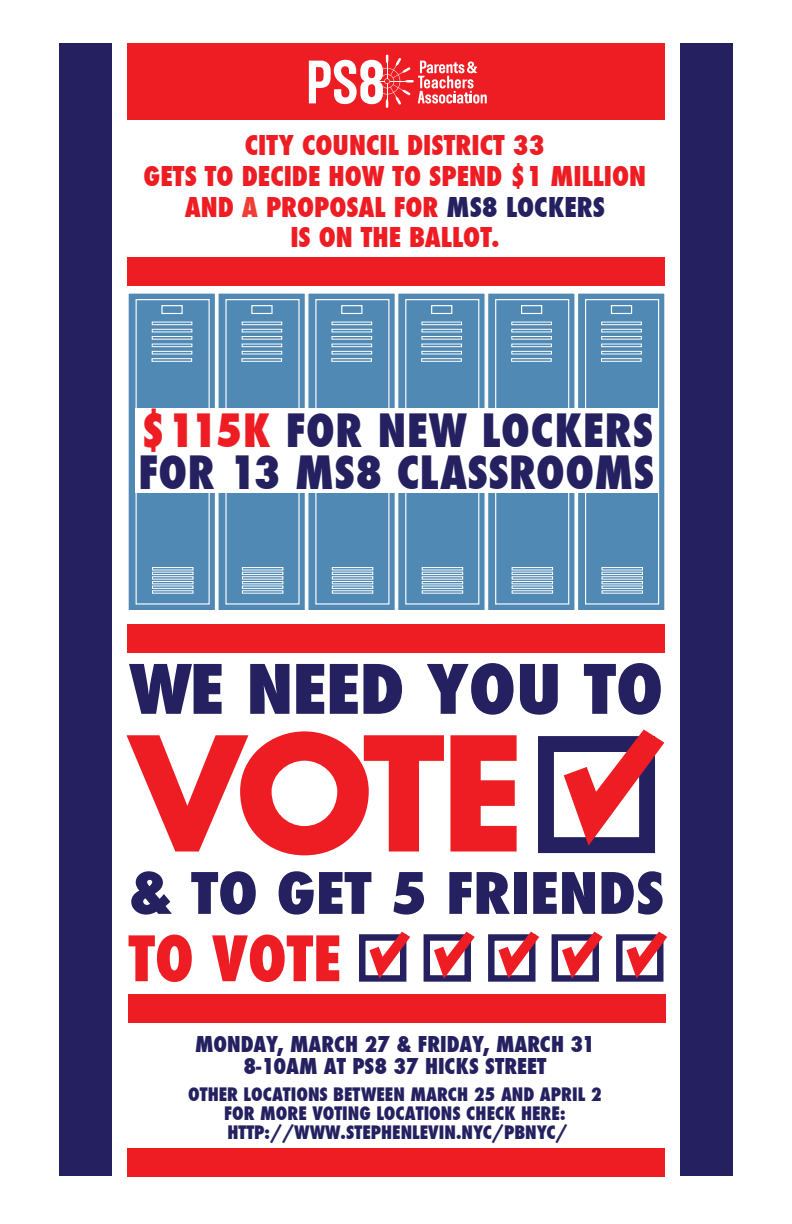
<style>
.page{position:relative;width:792px;height:1224px;background:#fff}
.page>*{position:absolute;margin:0;border:0;box-sizing:border-box;transform-origin:0 0}
.t1{font:700 154.2px "Futura";color:#ee1d23}
.t2{font:800 condensed 66.1px "Futura";letter-spacing:-.01em;color:#252161;scale:1.12 1}
.t3{font:800 condensed 60.8px "Futura";color:#ee1d23}
.t4{font:800 condensed 55.5px "Futura";color:#252161;scale:1.12 1}
.t5{font:800 condensed 44.8px/42.6px "Futura";letter-spacing:.01em;color:#252161}
.t6{font:800 condensed 26.7px/30.9px "Futura";color:#ee1d23;text-align:center}
.t7{font:800 condensed 21.3px/22.4px "Futura";color:#252161;text-align:center}
.t8{font:800 condensed 18.1px/19.2px "Futura";color:#252161;text-align:center}
.s1{color:#ee3e35}
.s2{color:#252161}
.s3{color:#ee1d23}
</style>
<div class="page">
<div style="left:128px;top:292px;width:88px;height:319px;background:#5089b4;border:1px solid #fff"></div>
<div style="left:136px;top:299px;width:74px;height:306px;background:#5089b4;border:1px solid #fff"></div>
<div style="left:161px;top:305px;width:22px;height:9px;background:#5089b4;border:1px solid #fff"></div>
<div style="left:152px;top:322px;width:40px;height:3px;background:#5089b4;border:1px solid #fff"></div>
<div style="left:152px;top:329px;width:40px;height:3px;background:#5089b4;border:1px solid #fff"></div>
<svg style="left:152px;top:336px;width:40px;height:4px"></svg>
<div style="left:152px;top:344px;width:40px;height:3px;background:#5089b4;border:1px solid #fff"></div>
<div style="left:152px;top:351px;width:40px;height:3px;background:#5089b4;border:1px solid #fff"></div>
<svg style="left:152px;top:358px;width:40px;height:4px"></svg>
<div style="left:152px;top:567px;width:41px;height:3px;background:#5089b4;border:1px solid #fff"></div>
<div style="left:152px;top:572px;width:41px;height:3px;background:#5089b4;border:1px solid #fff"></div>
<svg style="left:152px;top:576px;width:41px;height:4px"></svg>
<div style="left:152px;top:581px;width:41px;height:3px;background:#5089b4;border:1px solid #fff"></div>
<div style="left:152px;top:586px;width:41px;height:3px;background:#5089b4;border:1px solid #fff"></div>
<svg style="left:152px;top:590px;width:41px;height:4px"></svg>
<div style="left:217px;top:292px;width:89px;height:319px;background:#5089b4;border:1px solid #fff"></div>
<div style="left:251px;top:305px;width:22px;height:9px;background:#5089b4;border:1px solid #fff"></div>
<div style="left:242px;top:322px;width:40px;height:3px;background:#5089b4;border:1px solid #fff"></div>
<div style="left:242px;top:329px;width:40px;height:3px;background:#5089b4;border:1px solid #fff"></div>
<svg style="left:242px;top:336px;width:40px;height:4px"></svg>
<div style="left:242px;top:344px;width:40px;height:3px;background:#5089b4;border:1px solid #fff"></div>
<div style="left:242px;top:351px;width:40px;height:3px;background:#5089b4;border:1px solid #fff"></div>
<svg style="left:241px;top:358px;width:41px;height:4px"></svg>
<div style="left:242px;top:567px;width:41px;height:3px;background:#5089b4;border:1px solid #fff"></div>
<div style="left:242px;top:572px;width:41px;height:3px;background:#5089b4;border:1px solid #fff"></div>
<svg style="left:242px;top:576px;width:41px;height:4px"></svg>
<div style="left:242px;top:581px;width:41px;height:3px;background:#5089b4;border:1px solid #fff"></div>
<div style="left:242px;top:586px;width:41px;height:3px;background:#5089b4;border:1px solid #fff"></div>
<svg style="left:242px;top:590px;width:41px;height:4px"></svg>
<div style="left:307px;top:292px;width:89px;height:319px;background:#5089b4;border:1px solid #fff"></div>
<div style="left:315px;top:299px;width:74px;height:306px;background:#5089b4;border:1px solid #fff"></div>
<div style="left:341px;top:305px;width:21px;height:9px;background:#5089b4;border:1px solid #fff"></div>
<div style="left:332px;top:322px;width:40px;height:3px;background:#5089b4;border:1px solid #fff"></div>
<div style="left:332px;top:329px;width:40px;height:3px;background:#5089b4;border:1px solid #fff"></div>
<svg style="left:332px;top:336px;width:40px;height:4px"></svg>
<div style="left:332px;top:344px;width:40px;height:3px;background:#5089b4;border:1px solid #fff"></div>
<div style="left:332px;top:351px;width:40px;height:3px;background:#5089b4;border:1px solid #fff"></div>
<svg style="left:331px;top:358px;width:41px;height:4px"></svg>
<div style="left:332px;top:567px;width:41px;height:3px;background:#5089b4;border:1px solid #fff"></div>
<div style="left:332px;top:572px;width:41px;height:3px;background:#5089b4;border:1px solid #fff"></div>
<svg style="left:332px;top:576px;width:41px;height:4px"></svg>
<div style="left:332px;top:581px;width:41px;height:3px;background:#5089b4;border:1px solid #fff"></div>
<div style="left:332px;top:586px;width:41px;height:3px;background:#5089b4;border:1px solid #fff"></div>
<svg style="left:332px;top:590px;width:41px;height:4px"></svg>
<div style="left:397px;top:292px;width:89px;height:319px;background:#5089b4;border:1px solid #fff"></div>
<div style="left:405px;top:299px;width:74px;height:306px;background:#5089b4;border:1px solid #fff"></div>
<div style="left:431px;top:305px;width:21px;height:9px;background:#5089b4;border:1px solid #fff"></div>
<div style="left:421px;top:322px;width:41px;height:3px;background:#5089b4;border:1px solid #fff"></div>
<div style="left:421px;top:329px;width:41px;height:3px;background:#5089b4;border:1px solid #fff"></div>
<svg style="left:421px;top:336px;width:41px;height:4px"></svg>
<div style="left:421px;top:344px;width:41px;height:3px;background:#5089b4;border:1px solid #fff"></div>
<div style="left:421px;top:351px;width:41px;height:3px;background:#5089b4;border:1px solid #fff"></div>
<svg style="left:421px;top:358px;width:41px;height:4px"></svg>
<div style="left:422px;top:567px;width:41px;height:3px;background:#5089b4;border:1px solid #fff"></div>
<div style="left:422px;top:572px;width:41px;height:3px;background:#5089b4;border:1px solid #fff"></div>
<svg style="left:422px;top:576px;width:41px;height:4px"></svg>
<div style="left:422px;top:581px;width:41px;height:3px;background:#5089b4;border:1px solid #fff"></div>
<div style="left:422px;top:586px;width:41px;height:3px;background:#5089b4;border:1px solid #fff"></div>
<svg style="left:422px;top:590px;width:41px;height:4px"></svg>
<div style="left:487px;top:292px;width:89px;height:319px;background:#5089b4;border:1px solid #fff"></div>
<div style="left:495px;top:299px;width:74px;height:306px;background:#5089b4;border:1px solid #fff"></div>
<div style="left:521px;top:305px;width:21px;height:9px;background:#5089b4;border:1px solid #fff"></div>
<div style="left:511px;top:322px;width:41px;height:3px;background:#5089b4;border:1px solid #fff"></div>
<div style="left:511px;top:329px;width:41px;height:3px;background:#5089b4;border:1px solid #fff"></div>
<svg style="left:511px;top:336px;width:41px;height:4px"></svg>
<div style="left:511px;top:344px;width:41px;height:3px;background:#5089b4;border:1px solid #fff"></div>
<div style="left:511px;top:351px;width:41px;height:3px;background:#5089b4;border:1px solid #fff"></div>
<svg style="left:511px;top:358px;width:41px;height:4px"></svg>
<div style="left:512px;top:567px;width:41px;height:3px;background:#5089b4;border:1px solid #fff"></div>
<div style="left:512px;top:572px;width:41px;height:3px;background:#5089b4;border:1px solid #fff"></div>
<svg style="left:512px;top:576px;width:41px;height:4px"></svg>
<div style="left:512px;top:581px;width:41px;height:3px;background:#5089b4;border:1px solid #fff"></div>
<div style="left:512px;top:586px;width:41px;height:3px;background:#5089b4;border:1px solid #fff"></div>
<svg style="left:512px;top:590px;width:41px;height:4px"></svg>
<div style="left:577px;top:292px;width:88px;height:319px;background:#5089b4;border:1px solid #fff"></div>
<div style="left:585px;top:299px;width:74px;height:306px;background:#5089b4;border:1px solid #fff"></div>
<div style="left:611px;top:305px;width:21px;height:9px;background:#5089b4;border:1px solid #fff"></div>
<div style="left:601px;top:322px;width:41px;height:3px;background:#5089b4;border:1px solid #fff"></div>
<div style="left:601px;top:329px;width:41px;height:3px;background:#5089b4;border:1px solid #fff"></div>
<svg style="left:601px;top:336px;width:41px;height:4px"></svg>
<div style="left:601px;top:344px;width:41px;height:3px;background:#5089b4;border:1px solid #fff"></div>
<div style="left:601px;top:351px;width:41px;height:3px;background:#5089b4;border:1px solid #fff"></div>
<svg style="left:601px;top:358px;width:41px;height:4px"></svg>
<div style="left:602px;top:567px;width:41px;height:3px;background:#5089b4;border:1px solid #fff"></div>
<div style="left:602px;top:572px;width:41px;height:3px;background:#5089b4;border:1px solid #fff"></div>
<svg style="left:602px;top:576px;width:41px;height:4px"></svg>
<div style="left:602px;top:581px;width:41px;height:3px;background:#5089b4;border:1px solid #fff"></div>
<div style="left:602px;top:586px;width:41px;height:3px;background:#5089b4;border:1px solid #fff"></div>
<svg style="left:602px;top:590px;width:41px;height:4px"></svg>
<div style="left:136px;top:408px;width:522px;height:85px;background:#fff"></div>
<div style="left:127px;top:624px;width:537px;height:29px;background:#ee1d23"></div>
<div style="left:128px;top:1148px;width:537px;height:29px;background:#ee1d23"></div>
<div style="left:128px;top:994px;width:538px;height:29px;background:#ee1d23"></div>
<div style="left:128px;top:257px;width:537px;height:29px;background:#ee1d23"></div>
<div style="left:127px;top:43px;width:537px;height:76px;background:#ee1d23"></div>
<svg style="left:309px;top:55px;width:178px;height:53px"></svg>
<div style="left:681px;top:43px;width:52px;height:1133px;background:#252161"></div>
<div style="left:60px;top:43px;width:52px;height:1133px;background:#252161"></div>
<div style="left:538px;top:736px;width:117px;height:117px;border:16px solid #252161"></div>
<svg style="left:564px;top:730px;width:100px;height:116px"></svg>
<div style="left:359px;top:934px;width:47px;height:48px;border:6px solid #252161"></div>
<svg style="left:369px;top:932px;width:41px;height:47px"></svg>
<div style="left:424px;top:934px;width:47px;height:48px;border:6px solid #252161"></div>
<svg style="left:434px;top:932px;width:41px;height:47px"></svg>
<div style="left:488px;top:934px;width:47px;height:48px;border:6px solid #252161"></div>
<svg style="left:499px;top:932px;width:40px;height:47px"></svg>
<div style="left:552px;top:934px;width:47px;height:48px;border:6px solid #252161"></div>
<svg style="left:562px;top:932px;width:41px;height:47px"></svg>
<div style="left:616px;top:934px;width:47px;height:48px;border:6px solid #252161"></div>
<svg style="left:627px;top:932px;width:40px;height:47px"></svg>
<h3 class="t6" style="left:143px;top:130px;width:504px">CITY COUNCIL DISTRICT 33<br>GETS TO DECIDE HOW TO SPEND $1 MILLION<br>AND <span class="s1">A</span> PROPOSAL FOR <span class="s2">MS8 LOCKERS<br></span>IS ON THE BALLOT.</h3>
<h3 class="t5" style="left:139px;top:409px;width:517px"><span class="s3">$115K</span> FOR NEW LOCKERS<br>FOR 13 MS8 CLASSROOMS</h3>
<h2 class="t2" style="left:129px;top:644px;width:479px">WE NEED YOU TO</h2>
<h1 class="t1" style="left:129px;top:687px;width:398px">VOTE</h1>
<h3 class="t4" style="left:128px;top:855px;width:480px">&amp; TO GET 5 FRIENDS</h3>
<h3 class="t3" style="left:129px;top:917px;width:214px">TO VOTE</h3>
<p class="t7" style="left:195px;top:1033px;width:401px">MONDAY, MARCH 27 &amp; FRIDAY, MARCH 31<br>8-10AM AT PS8 37 HICKS STREET</p>
<p class="t8" style="left:188px;top:1085px;width:415px">OTHER LOCATIONS BETWEEN MARCH 25 AND APRIL 2<br>FOR MORE VOTING LOCATIONS CHECK HERE:<br>HTTP://WWW.STEPHENLEVIN.NYC/PBNYC/</p>
</div>
